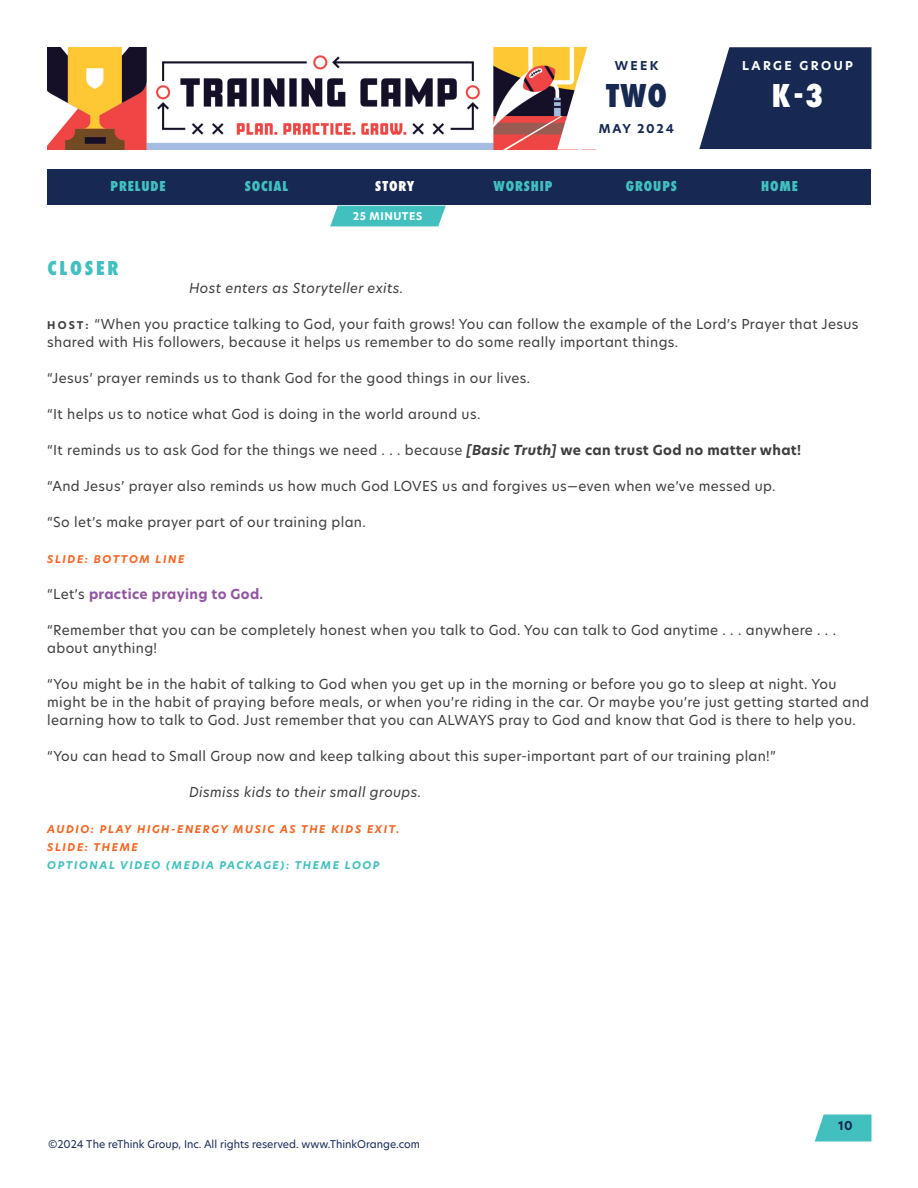
<style>
.page{position:relative;width:918px;height:1188px;background:#fff}
.page>*{position:absolute;margin:0;border:0;box-sizing:border-box;transform-origin:0 0}
.t1{font:800 34.5px "Futura PT Cond";color:#fff}
.t2{font:800 34.5px "Futura PT Cond";color:#172953}
.t3{font:800 21px "Futura PT Cond";letter-spacing:.135em;color:#42c0bf}
.t4{font:800 15px "Futura PT Cond";letter-spacing:.06em;color:#42c0bf}
.t5{font:800 15px "Futura PT Cond";letter-spacing:.06em;color:#fff}
.t6{font:13.5px/18px "New Hero";letter-spacing:.025em;color:#3e3e3f}
.t7{font:italic 13.5px "New Hero";letter-spacing:.025em;color:#3e3e3f}
.t8{font:700 13.5px "New Hero";letter-spacing:.025em;color:#9255a2}
.t9{font:700 12px "New Hero";letter-spacing:.15em;color:#172953}
.t10{font:700 12px "New Hero";letter-spacing:.2em;color:#fff}
.t11{font:italic 700 10.5px/18px "New Hero";letter-spacing:.15em;color:#f36624}
.t12{font:10.5px "New Hero";color:#172953}
.t13{font:italic 700 10.5px "New Hero";letter-spacing:.15em;color:#42c0bf}
.t14{font:700 10.5px "New Hero";letter-spacing:.05em;color:#fff}
.s1{font-weight:700;font-size:10.5px}
.s2{font-weight:700;font-style:italic}
.s3{font-weight:700}
.s4{font-weight:400;color:#3e3e3f}
</style>
<div class="page">
<img style="left:47px;top:47px;width:510px;height:102px">
<svg style="left:815px;top:1114px;width:57px;height:28px;background:#57c7c6"></svg>
<svg style="left:557px;top:47px;width:315px;height:103px"></svg>
<div style="left:47px;top:170px;width:824px;height:36px;background:#172953"></div>
<svg style="left:330px;top:206px;width:116px;height:20px;background:#4fc4c3"></svg>
<p class="t9" style="left:615px;top:57px;width:45px">WEEK</p>
<h1 class="t2" style="left:606px;top:75px;width:62px">TWO</h1>
<p class="t9" style="left:599px;top:120px;width:77px">MAY 2024</p>
<p class="t10" style="left:742px;top:57px;width:112px">LARGE GROUP</p>
<h1 class="t1" style="left:772px;top:75px;width:53px">K-3</h1>
<p class="t4" style="left:111px;top:177px;width:57px">PRELUDE</p>
<p class="t4" style="left:245px;top:177px;width:45px">SOCIAL</p>
<p class="t5" style="left:375px;top:177px;width:41px">STORY</p>
<p class="t4" style="left:494px;top:177px;width:60px">WORSHIP</p>
<p class="t4" style="left:626px;top:177px;width:53px">GROUPS</p>
<p class="t4" style="left:761px;top:177px;width:38px">HOME</p>
<p class="t14" style="left:353px;top:209px;width:71px">25 MINUTES</p>
<h2 class="t3" style="left:47px;top:256px;width:73px">CLOSER</h2>
<p class="t7" style="left:189px;top:279px;width:216px">Host enters as Storyteller exits.</p>
<p class="t6" style="left:47px;top:315px;width:813px"><span class="s1">H O S T:</span> “When you practice talking to God, your faith grows! You can follow the example of the Lord’s Prayer that Jesus shared with His followers, because it helps us remember to do some really important things.</p>
<p class="t6" style="left:47px;top:369px;width:485px">“Jesus’ prayer reminds us to thank God for the good things in our lives.</p>
<p class="t6" style="left:47px;top:405px;width:435px">“It helps us to notice what God is doing in the world around us.</p>
<p class="t6" style="left:47px;top:441px;width:755px">“It reminds us to ask God for the things we need . . . because <span class="s2">[Basic Truth]</span> <span class="s3">we can trust God no matter what!</span></p>
<p class="t6" style="left:47px;top:477px;width:730px">“And Jesus’ prayer also reminds us how much God LOVES us and forgives us—even when we’ve messed up.</p>
<p class="t6" style="left:47px;top:513px;width:320px">“So let’s make prayer part of our training plan.</p>
<p class="t11" style="left:47px;top:550px;width:139px">SLIDE: BOTTOM LINE</p>
<p class="t8" style="left:47px;top:585px;width:218px"><span class="s4">“Let’s</span> practice praying to God.</p>
<p class="t6" style="left:47px;top:621px;width:790px">“Remember that you can be completely honest when you talk to God. You can talk to God anytime . . . anywhere . . . about anything!</p>
<p class="t6" style="left:47px;top:675px;width:823px">“You might be in the habit of talking to God when you get up in the morning or before you go to sleep at night. You might be in the habit of praying before meals, or when you’re riding in the car. Or maybe you’re just getting started and learning how to talk to God. Just remember that you can ALWAYS pray to God and know that God is there to help you.</p>
<p class="t6" style="left:47px;top:747px;width:730px">“You can head to Small Group now and keep talking about this super-important part of our training plan!”</p>
<p class="t7" style="left:189px;top:783px;width:234px">Dismiss kids to their small groups.</p>
<p class="t11" style="left:47px;top:820px;width:354px">AUDIO: PLAY HIGH-ENERGY MUSIC AS THE KIDS EXIT.<br>SLIDE: THEME</p>
<p class="t13" style="left:47px;top:858px;width:334px">OPTIONAL VIDEO (MEDIA PACKAGE): THEME LOOP</p>
<p class="t12" style="left:48px;top:1136px;width:374px">©2024 The reThink Group, Inc. All rights reserved. www.ThinkOrange.com</p>
<p class="t9" style="left:838px;top:1117px;width:16px">10</p>
</div>
